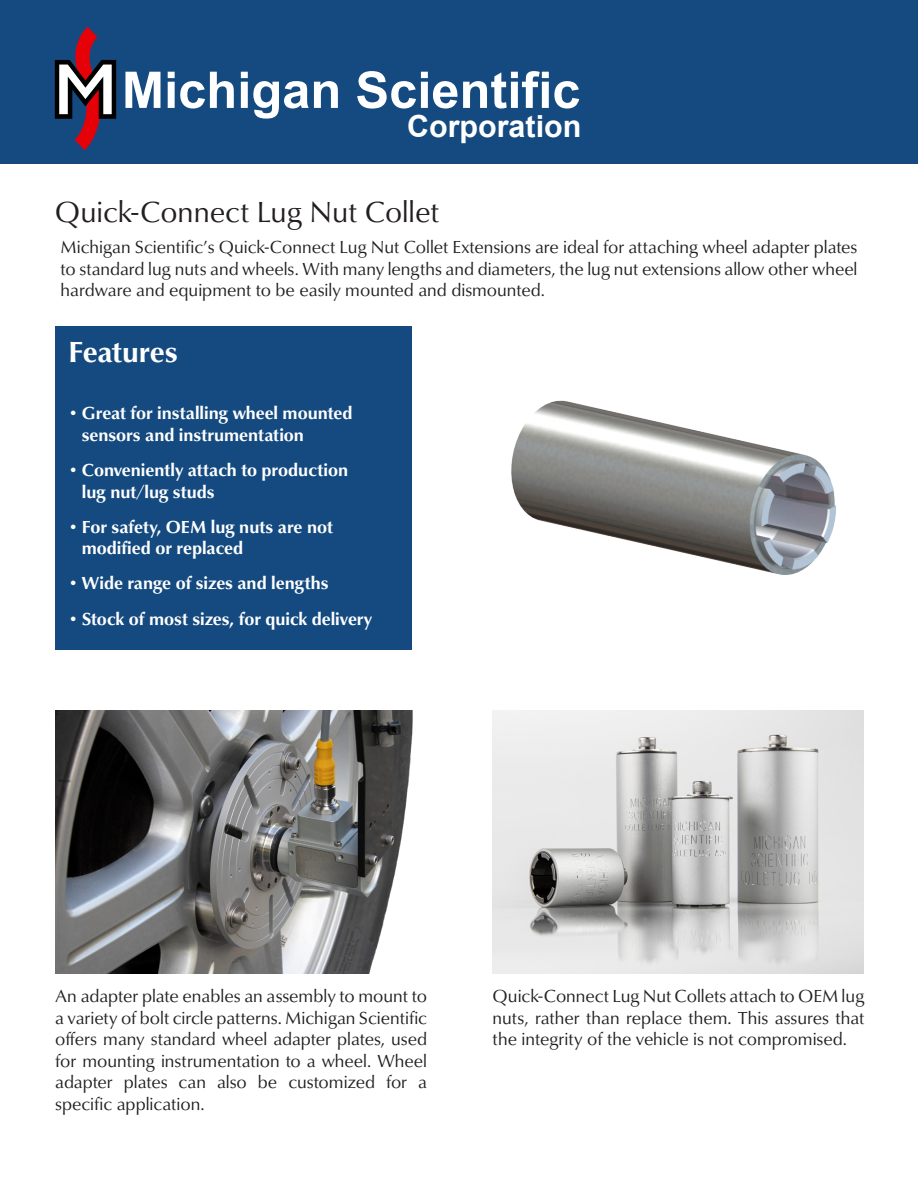
<style>
.page{position:relative;width:918px;height:1188px;background:#fff}
.page>*{position:absolute;margin:0;border:0;box-sizing:border-box;transform-origin:0 0}
.t1{font:700 50.7px "Arial";color:#fff}
.t2{font:700 30.45px "Arial";color:#fff}
.t3{font:30px "Classico URW";color:#231f20}
.White_Header{font:700 30px "Classico URW";color:#fff}
.no_hyphen{font:18px/21.6px "Classico URW";color:#231f20;text-align:justify}
.t4{font:700 18px/21.6px "Classico URW";color:#fff}
</style>
<div class="page">
<div style="left:0;top:0;width:918px;height:163px;background:#144a7f"></div>
<svg style="left:55px;top:27px;width:61px;height:123px"></svg>
<img style="left:511px;top:400px;width:325px;height:175px">
<div style="left:55px;top:326px;width:356px;height:324px;background:#144a7f"></div>
<img style="left:55px;top:711px;width:358px;height:262px">
<img style="left:493px;top:711px;width:371px;height:262px">
<p class="t1" style="left:122px;top:56px;width:460px">Michigan Scientific</p>
<p class="t2" style="left:407px;top:106px;width:176px">Corporation</p>
<p class="t3" style="left:55px;top:189px;width:386px">Quick-Connect Lug Nut Collet</p>
<p class="no_hyphen" style="left:61px;top:235px;width:798px">Michigan Scientific’s Quick-Connect Lug Nut Collet Extensions are ideal for attaching wheel adapter plates to standard lug nuts and wheels. With many lengths and diameters, the lug nut extensions allow other wheel hardware and equipment to be easily mounted and dismounted.</p>
<p class="White_Header" style="left:68px;top:330px;width:111px">Features</p>
<p class="t4" style="left:82px;top:402px;width:272px;text-indent:-14px">• Great for installing wheel mounted sensors and instrumentation</p>
<p class="t4" style="left:82px;top:458px;width:268px;text-indent:-14px">• Conveniently attach to production lug nut/lug studs</p>
<p class="t4" style="left:82px;top:515px;width:253px;text-indent:-14px">• For safety, OEM lug nuts are not modified or replaced</p>
<p class="t4" style="left:68px;top:572px;width:262px">• Wide range of sizes and lengths</p>
<p class="t4" style="left:68px;top:607px;width:305px">• Stock of most sizes, for quick delivery</p>
<p class="no_hyphen" style="left:55px;top:984px;width:373px">An adapter plate enables an assembly to mount to a variety of bolt circle patterns. Michigan Scientific offers many standard wheel adapter plates, used for mounting instrumentation to a wheel. Wheel adapter plates can also be customized for a specific application.</p>
<p class="no_hyphen" style="left:493px;top:984px;width:373px">Quick-Connect Lug Nut Collets attach to OEM lug nuts, rather than replace them. This assures that the integrity of the vehicle is not compromised.</p>
</div>
